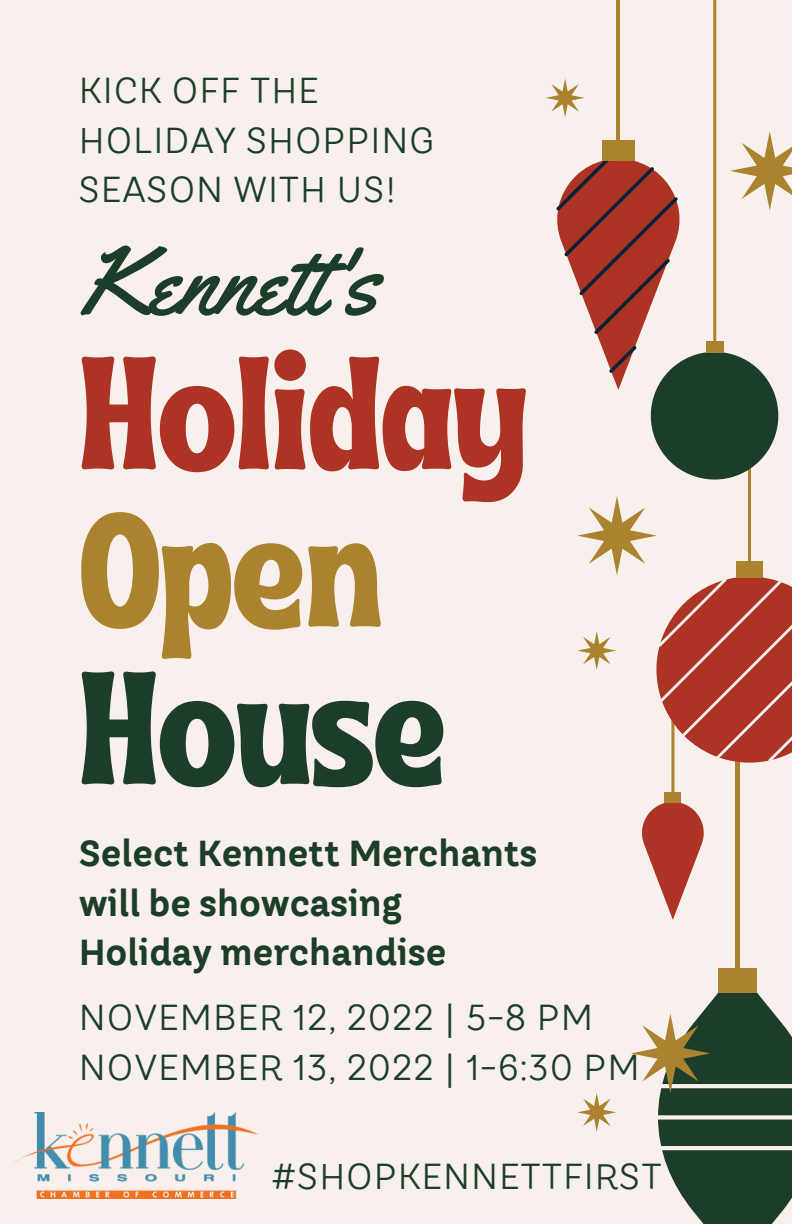
<style>
.page{position:relative;width:792px;height:1224px;background:#f8f0ec}
.page>*{position:absolute;margin:0;border:0;box-sizing:border-box;transform-origin:0 0}
.t1{font:160px "Ayr Tropika Island Int";color:#ad3324}
.t2{font:160px "Ayr Tropika Island Int";color:#1c3d2a}
.t3{font:160px "Ayr Tropika Island Int";color:#ab822d}
.t4{font:96px "Yellowtail";color:#1c3d2a}
.t5{font:36px/49.6px "TT Hazelnuts";letter-spacing:.045em;color:#1c3d2a}
.t6{font:700 36px/49.6px "TT Hazelnuts";color:#1c3d2a}
</style>
<div class="page">
<hr style="left:736px;top:742px;width:4px;height:242px;background:#ab822d">
<svg style="left:642px;top:802px;width:62px;height:118px"></svg>
<div style="left:665px;top:793px;width:16px;height:10px;background:#ab822d"></div>
<hr style="left:671px;top:672px;width:3px;height:126px;background:#ab822d">
<hr style="left:748px;top:409px;width:3px;height:162px;background:#ab822d">
<hr style="left:617px;top:0;width:3px;height:153px;background:#ab822d">
<svg style="left:556px;top:131px;width:236px;height:349px"></svg>
<svg style="left:631px;top:969px;width:161px;height:255px"></svg>
<svg style="left:577px;top:496px;width:215px;height:267px"></svg>
<svg style="left:546px;top:78px;width:39px;height:39px"></svg>
<svg style="left:577px;top:1093px;width:39px;height:39px"></svg>
<hr style="left:713px;top:0;width:3px;height:346px;background:#ab822d">
<img style="left:14px;top:1113px;width:243px;height:85px">
<p class="t5" style="left:79px;top:66px;width:357px">KICK OFF THE<br>HOLIDAY SHOPPING<br>SEASON WITH US!</p>
<h2 class="t4" style="left:79px;top:221px;width:301px">Kennett's</h2>
<h1 class="t1" style="left:79px;top:261px;width:450px">Holiday</h1>
<h1 class="t3" style="left:79px;top:419px;width:305px">Open</h1>
<h1 class="t2" style="left:79px;top:576px;width:368px">House</h1>
<p class="t6" style="left:79px;top:829px;width:460px">Select Kennett Merchants will be showcasing<br>Holiday merchandise</p>
<p class="t5" style="left:79px;top:993px;width:562px">NOVEMBER 12, 2022 | 5-8 PM<br>NOVEMBER 13, 2022 | 1-6:30 PM</p>
<p class="t5" style="left:272px;top:1151px;width:391px">#SHOPKENNETTFIRST</p>
</div>
